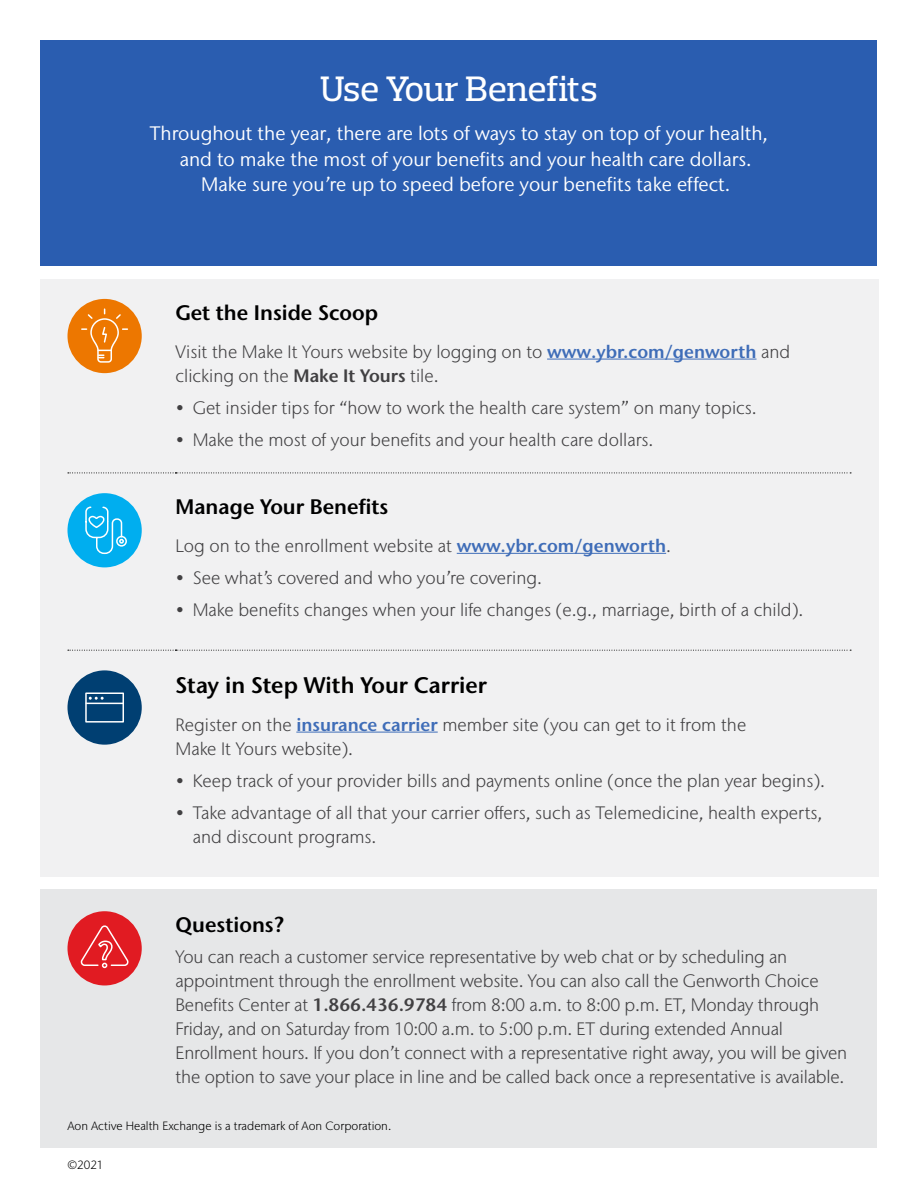
<style>
.page{position:relative;width:918px;height:1188px;background:#fff}
.page>*{position:absolute;margin:0;border:0;box-sizing:border-box;transform-origin:0 0}
.t1{font:500 36px "Prelo Slab";letter-spacing:-.015em;color:#fff}
.t2{font:600 22.5px "Stone Sans IIITC Pro";color:#000}
.t3{font:600 21px "Stone Sans IIITC Pro";color:#000}
.t4{font:19.5px "Stone Sans IIITC Pro";color:#fff}
.t5{font:300 18px/24px "Stone Sans IIITC Pro";letter-spacing:-.005em;color:#414042}
.t6{font:300 12px "Stone Sans IIITC Pro";color:#000}
.s1{font-weight:600;color:#3f6db8}
.s2{font-weight:600}
</style>
<div class="page">
<div style="left:40px;top:279px;width:839px;height:597px;background:#f1f1f2"></div>
<div style="left:40px;top:40px;width:838px;height:226px;background:#2a5db0"></div>
<svg style="left:68px;top:473px;width:783px;height:1px"></svg>
<svg style="left:68px;top:650px;width:783px;height:1px"></svg>
<div style="left:68px;top:299px;width:74px;height:74px;background:#ed7700;border-radius:50%"></div>
<svg style="left:80px;top:308px;width:48px;height:55px"></svg>
<hr style="left:547px;top:359px;width:210px;height:1px;background:#3f6db8">
<div style="left:68px;top:493px;width:74px;height:74px;background:#00aeef;border-radius:50%"></div>
<svg style="left:85px;top:506px;width:42px;height:49px"></svg>
<hr style="left:457px;top:553px;width:209px;height:1px;background:#3f6db8">
<div style="left:68px;top:670px;width:74px;height:75px;background:#003f72;border-radius:50%"></div>
<svg style="left:89px;top:697px;width:15px;height:3px"></svg>
<div style="left:85px;top:693px;width:39px;height:30px;border:2px solid #fff"></div>
<hr style="left:86px;top:703px;width:37px;height:1px;background:#fff">
<hr style="left:296px;top:732px;width:142px;height:1px;background:#3f6db8">
<div style="left:40px;top:889px;width:838px;height:259px;background:#e6e7e8"></div>
<div style="left:68px;top:911px;width:74px;height:74px;background:#e11b22;border-radius:50%"></div>
<svg style="left:81px;top:926px;width:48px;height:43px"></svg>
<h1 class="t1" style="left:320px;top:67px;width:279px">Use Your Benefits</h1>
<p class="t4" style="left:150px;top:121px;width:620px">Throughout the year, there are lots of ways to stay on top of your health,</p>
<p class="t4" style="left:180px;top:147px;width:573px">and to make the most of your benefits and your health care dollars.</p>
<p class="t4" style="left:201px;top:172px;width:531px">Make sure you’re up to speed before your benefits take effect.</p>
<p class="t3" style="left:176px;top:299px;width:204px">Get the Inside Scoop</p>
<p class="t5" style="left:176px;top:339px;width:616px">Visit the Make It Yours website by logging on to <span class="s1">www.ybr.com/genworth</span> and clicking on the <span class="s2">Make It Yours</span> tile.</p>
<p class="t5" style="left:176px;top:395px;width:583px">• Get insider tips for “how to work the health care system” on many topics.</p>
<p class="t5" style="left:176px;top:427px;width:480px">• Make the most of your benefits and your health care dollars.</p>
<p class="t3" style="left:176px;top:494px;width:214px">Manage Your Benefits</p>
<p class="t5" style="left:176px;top:534px;width:497px">Log on to the enrollment website at <span class="s1">www.ybr.com/genworth</span>.</p>
<p class="t5" style="left:176px;top:566px;width:368px">• See what’s covered and who you’re covering.</p>
<p class="t5" style="left:176px;top:598px;width:629px">• Make benefits changes when your life changes (e.g., marriage, birth of a child).</p>
<p class="t2" style="left:176px;top:671px;width:313px">Stay in Step With Your Carrier</p>
<p class="t5" style="left:176px;top:712px;width:572px">Register on the <span class="s1">insurance carrier</span> member site (you can get to it from the<br>Make It Yours website).</p>
<p class="t5" style="left:176px;top:768px;width:651px">• Keep track of your provider bills and payments online (once the plan year begins).</p>
<p class="t5" style="left:193px;top:801px;width:631px;text-indent:-17px">• Take advantage of all that your carrier offers, such as Telemedicine, health experts, and discount programs.</p>
<p class="t3" style="left:176px;top:912px;width:110px">Questions?</p>
<p class="t5" style="left:176px;top:945px;width:673px">You can reach a customer service representative by web chat or by scheduling an appointment through the enrollment website. You can also call the Genworth Choice Benefits Center at <span class="s2">1.866.436.9784</span> from 8:00 a.m. to 8:00 p.m. ET, Monday through Friday, and on Saturday from 10:00 a.m. to 5:00 p.m. ET during extended Annual Enrollment hours. If you don’t connect with a representative right away, you will be given the option to save your place in line and be called back once a representative is available.</p>
<p class="t6" style="left:68px;top:1118px;width:325px">Aon Active Health Exchange is a trademark of Aon Corporation.</p>
<p class="t6" style="left:68px;top:1157px;width:37px">©2021</p>
</div>
